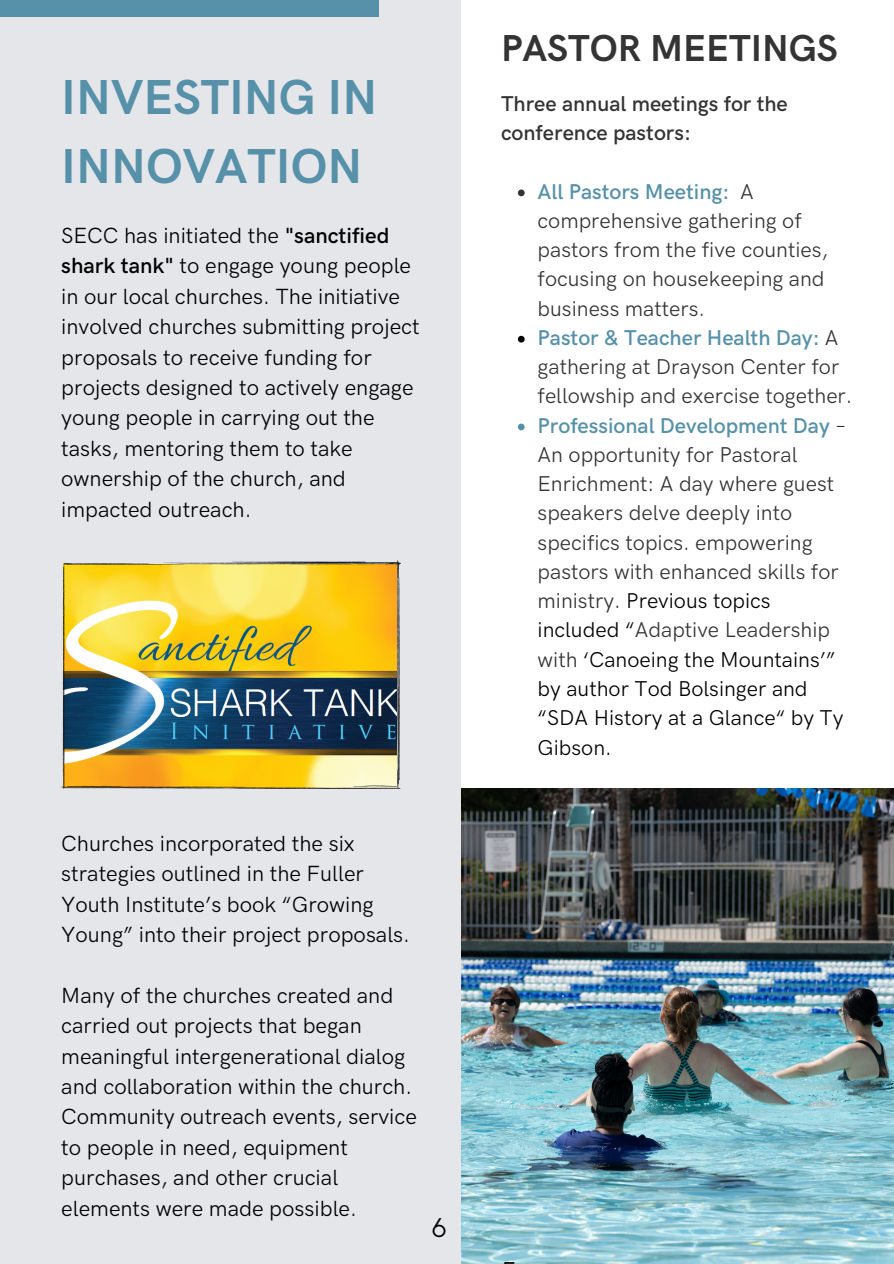
<style>
.page{position:relative;width:894px;height:1264px;background:#fff}
.page>*{position:absolute;margin:0;border:0;box-sizing:border-box;transform-origin:0 0}
.t1{font:700 49.2px/68.7px "HK Grotesk";color:#5691a9}
.t2{font:700 37.65px "HK Grotesk";color:#343434}
.t3{font:27.45px "HK Grotesk Pro";color:#000}
.t4{font:22.05px/30.3px "HK Grotesk Pro";color:#000}
.t5{font:21.45px/29.2px "HK Grotesk Pro";color:#343434}
.t6{font:600 21.45px/29.2px "HK Grotesk Pro";color:#343434}
.s1{font-weight:600}
.s2{font-weight:600;color:#5691a9}
.s3{color:#000}
</style>
<div class="page">
<img style="left:460px;top:788px;width:433px;height:475px">
<div style="left:0;top:0;width:460px;height:1263px;background:#e4e6ea"></div>
<div style="left:0;top:0;width:378px;height:17px;background:#5691a9"></div>
<img style="left:61px;top:561px;width:339px;height:227px">
<svg style="left:517px;top:189px;width:7px;height:7px"></svg>
<svg style="left:517px;top:336px;width:7px;height:6px"></svg>
<svg style="left:517px;top:423px;width:7px;height:7px"></svg>
<p class="t1" style="left:61px;top:65px;width:317px">INVESTING IN<br>INNOVATION</p>
<h1 class="t4" style="left:61px;top:221px;width:360px">SECC has initiated the <span class="s1">"sanctified shark tank"</span> to engage young people in our local churches. The initiative involved churches submitting project proposals to receive funding for projects designed to actively engage young people in carrying out the tasks, mentoring them to take ownership of the church, and impacted outreach.</h1>
<p class="t4" style="left:61px;top:829px;width:350px">Churches incorporated the six strategies outlined in the Fuller Youth Institute’s book “Growing Young” into their project proposals.</p>
<p class="t4" style="left:61px;top:981px;width:357px">Many of the churches created and carried out projects that began meaningful intergenerational dialog and collaboration within the church.<br>Community outreach events, service to people in need, equipment purchases, and other crucial elements were made possible.</p>
<p class="t3" style="left:431px;top:1211px;width:17px">6</p>
<p class="t2" style="left:501px;top:27px;width:338px">PASTOR MEETINGS</p>
<p class="t6" style="left:501px;top:90px;width:288px">Three annual meetings for the conference pastors:</p>
<p class="t5" style="left:537px;top:177px;width:292px"><span class="s2">All Pastors Meeting:</span> A comprehensive gathering of pastors from the five counties, focusing on housekeeping and business matters.</p>
<h2 class="t5" style="left:537px;top:324px;width:316px"><span class="s2">Pastor &amp; Teacher Health Day:</span> A gathering at Drayson Center for fellowship and exercise together.<br><span class="s2">Professional Development Day</span> –</h2>
<h3 class="t5" style="left:537px;top:441px;width:307px">An opportunity for Pastoral<br>Enrichment: A day where guest speakers delve deeply into specifics topics. empowering pastors with enhanced skills for ministry. <span class="s3">Previous topics included “</span>Adaptive Leadership with <span class="s3">‘Canoeing the Mountains’” by author Tod Bolsinger and “SDA History at a Glance“ by Ty<br>Gibson.</span></h3>
</div>
